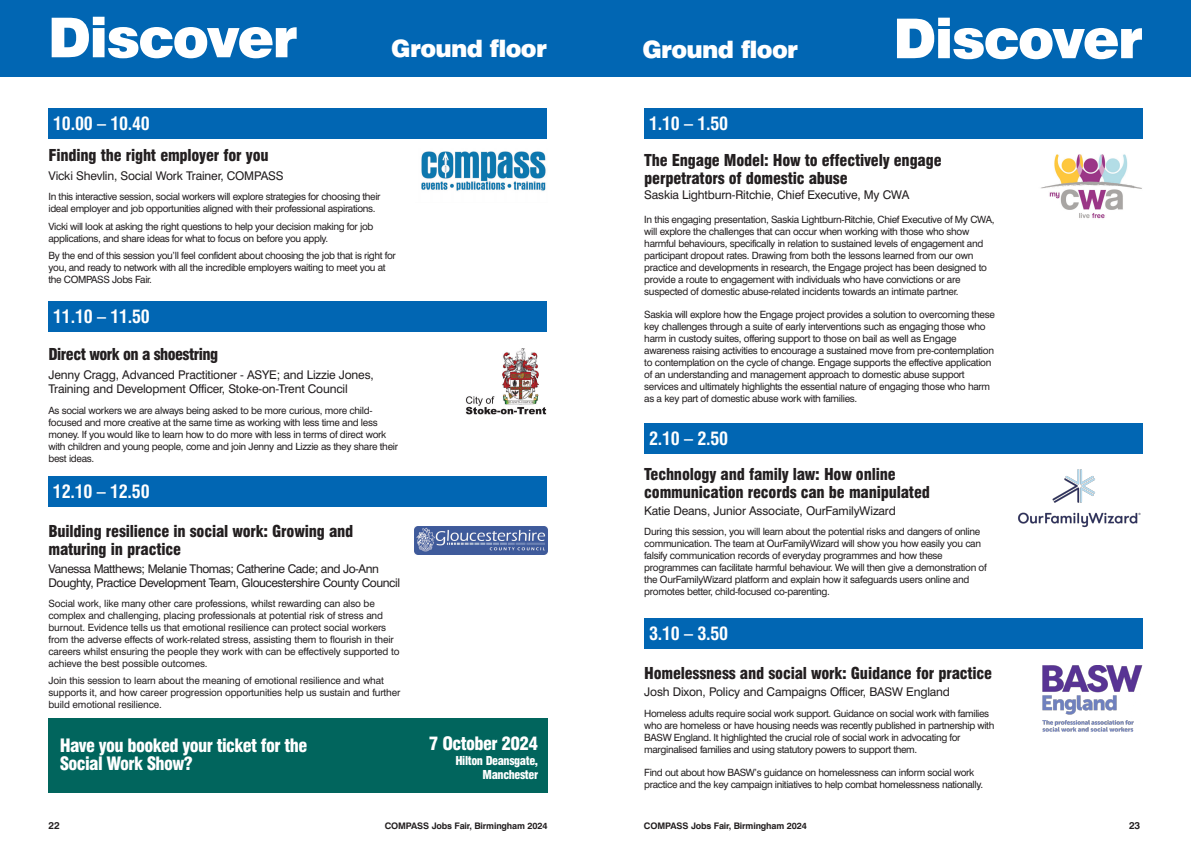
<style>
.page{position:relative;width:1191px;height:842px;background:#fff}
.page>*{position:absolute;margin:0;border:0;box-sizing:border-box;transform-origin:0 0}
.t1{font:900 55px "Swiss 721 BT";letter-spacing:-.03em;color:#fff}
.t2{font:900 24px "Swiss 721 BT";letter-spacing:-.03em;color:#fff}
.t3{font:700 condensed 18px "Swiss 721 BT";letter-spacing:-.01em;color:#fff}
.t4{font:900 condensed 18px/18px "Swiss 721 BT";letter-spacing:-.035em;color:#fff}
.t5{font:900 condensed 16px/18px "Swiss 721 BT";letter-spacing:-.015em;color:#231f20}
.t6{font:900 condensed 16px "Swiss 721 BT";letter-spacing:-.035em;color:#231f20}
.t7{font:12px/14px "Swiss 721 BT";letter-spacing:-.015em;color:#231f20}
.t8{font:12px/14px "Swiss 721 BT";letter-spacing:-.035em;color:#231f20}
.t9{font:900 condensed 12px/14.6px "Swiss 721 BT";letter-spacing:-.035em;color:#fff;text-align:right}
.t10{font:10px/12px "Swiss 721 BT";letter-spacing:-.03em;color:#231f20}
.t11{font:700 10px "Swiss 721 BT";color:#231f20}
.t12{font:700 9px "Swiss 721 BT";letter-spacing:-.015em;color:#231f20}
</style>
<div class="page">
<div style="left:0;top:0;width:1191px;height:77px;background:#0166b3"></div>
<div style="left:48px;top:109px;width:499px;height:30px;background:#0166b3"></div>
<div style="left:48px;top:302px;width:499px;height:30px;background:#0166b3"></div>
<div style="left:644px;top:109px;width:498px;height:30px;background:#0166b3"></div>
<div style="left:644px;top:424px;width:498px;height:30px;background:#0166b3"></div>
<div style="left:48px;top:476px;width:498px;height:30px;background:#0166b3"></div>
<img style="left:421px;top:151px;width:125px;height:40px">
<img style="left:415px;top:526px;width:133px;height:29px">
<img style="left:465px;top:349px;width:82px;height:66px">
<img style="left:1041px;top:154px;width:101px;height:65px">
<div style="left:644px;top:619px;width:498px;height:30px;background:#0166b3"></div>
<img style="left:1018px;top:469px;width:123px;height:59px">
<img style="left:1043px;top:666px;width:99px;height:65px">
<div style="left:48px;top:718px;width:499px;height:75px;background:#01655d"></div>
<p class="t1" style="left:48px;top:18px;width:251px">Discover</p>
<p class="t3" style="left:53px;top:117px;width:98px">10.00 – 10.40</p>
<p class="t2" style="left:391px;top:40px;width:157px">Ground floor</p>
<p class="t2" style="left:642px;top:41px;width:157px">Ground floor</p>
<p class="t3" style="left:649px;top:117px;width:81px">1.10 – 1.50</p>
<p class="t1" style="left:893px;top:19px;width:251px">Discover</p>
<p class="t5" style="left:48px;top:147px;width:222px">Finding the right employer for you</p>
<p class="t7" style="left:48px;top:170px;width:237px">Vicki Shevlin, Social Work Trainer, COMPASS</p>
<p class="t10" style="left:48px;top:192px;width:333px">In this interactive session, social workers will explore strategies for choosing their ideal employer and job opportunities aligned with their professional aspirations.</p>
<p class="t10" style="left:48px;top:221px;width:326px">Vicki will look at asking the right questions to help your decision making for job applications, and share ideas for what to focus on before you apply.</p>
<p class="t10" style="left:48px;top:251px;width:349px">By the end of this session you’ll feel confident about choosing the job that is right for you, and ready to network with all the incredible employers waiting to meet you at the COMPASS Jobs Fair.</p>
<p class="t3" style="left:53px;top:310px;width:98px">11.10 – 11.50</p>
<p class="t6" style="left:48px;top:348px;width:171px">Direct work on a shoestring</p>
<p class="t7" style="left:48px;top:369px;width:327px">Jenny Cragg, Advanced Practitioner - ASYE; and Lizzie Jones,<br>Training and Development Officer, Stoke-on-Trent Council</p>
<p class="t10" style="left:48px;top:405px;width:351px">As social workers we are always being asked to be more curious, more child&shy;focused and more creative at the same time as working with less time and less money. If you would like to learn how to do more with less in terms of direct work with children and young people, come and join Jenny and Lizzie as they share their best ideas.</p>
<p class="t3" style="left:53px;top:484px;width:98px">12.10 – 12.50</p>
<p class="t5" style="left:48px;top:523px;width:306px">Building resilience in social work: Growing and maturing in practice</p>
<p class="t8" style="left:48px;top:563px;width:353px">Vanessa Matthews; Melanie Thomas; Catherine Cade; and Jo-Ann<br>Doughty, Practice Development Team, Gloucestershire County Council</p>
<p class="t10" style="left:48px;top:599px;width:352px">Social work, like many other care professions, whilst rewarding can also be complex and challenging, placing professionals at potential risk of stress and burnout. Evidence tells us that emotional resilience can protect social workers from the adverse effects of work-related stress, assisting them to flourish in their careers whilst ensuring the people they work with can be effectively supported to achieve the best possible outcomes.</p>
<p class="t10" style="left:48px;top:675px;width:353px">Join this session to learn about the meaning of emotional resilience and what supports it, and how career progression opportunities help us sustain and further build emotional resilience.</p>
<p class="t4" style="left:60px;top:738px;width:249px">Have you booked your ticket for the<br>Social Work Show?</p>
<p class="t4" style="left:429px;top:736px;width:111px">7 October 2024</p>
<p class="t9" style="left:455px;top:754px;width:84px">Hilton Deansgate,<br>Manchester</p>
<p class="t5" style="left:644px;top:152px;width:299px">The Engage Model: How to effectively engage perpetrators of domestic abuse</p>
<p class="t7" style="left:644px;top:189px;width:266px">Saskia Lightburn-Ritchie, Chief Executive, My CWA</p>
<p class="t10" style="left:644px;top:214px;width:352px">In this engaging presentation, Saskia Lightburn-Ritchie, Chief Executive of My CWA, will explore the challenges that can occur when working with those who show harmful behaviours, specifically in relation to sustained levels of engagement and participant dropout rates. Drawing from both the lessons learned from our own practice and developments in research, the Engage project has been designed to provide a route to engagement with individuals who have convictions or are suspected of domestic abuse-related incidents towards an intimate partner.</p>
<p class="t10" style="left:644px;top:310px;width:352px">Saskia will explore how the Engage project provides a solution to overcoming these key challenges through a suite of early interventions such as engaging those who harm in custody suites, offering support to those on bail as well as Engage awareness raising activities to encourage a sustained move from pre-contemplation to contemplation on the cycle of change. Engage supports the effective application of an understanding and management approach to domestic abuse support services and ultimately highlights the essential nature of engaging those who harm as a key part of domestic abuse work with families.</p>
<p class="t3" style="left:649px;top:432px;width:81px">2.10 – 2.50</p>
<p class="t5" style="left:644px;top:466px;width:287px">Technology and family law: How online communication records can be manipulated</p>
<p class="t7" style="left:644px;top:505px;width:253px">Katie Deans, Junior Associate, OurFamilyWizard</p>
<p class="t10" style="left:644px;top:527px;width:344px">During this session, you will learn about the potential risks and dangers of online communication. The team at OurFamilyWizard will show you how easily you can falsify communication records of everyday programmes and how these programmes can facilitate harmful behaviour. We will then give a demonstration of the OurFamilyWizard platform and explain how it safeguards users online and promotes better, child-focused co-parenting.</p>
<p class="t3" style="left:649px;top:627px;width:81px">3.10 – 3.50</p>
<p class="t5" style="left:644px;top:665px;width:349px">Homelessness and social work: Guidance for practice</p>
<p class="t7" style="left:644px;top:686px;width:307px">Josh Dixon, Policy and Campaigns Officer, BASW England</p>
<p class="t10" style="left:644px;top:708px;width:352px">Homeless adults require social work support. Guidance on social work with families who are homeless or have housing needs was recently published in partnership with BASW England. It highlighted the crucial role of social work in advocating for marginalised families and using statutory powers to support them.</p>
<p class="t10" style="left:644px;top:768px;width:340px">Find out about how BASW’s guidance on homelessness can inform social work practice and the key campaign initiatives to help combat homelessness nationally.</p>
<p class="t11" style="left:48px;top:822px;width:13px">22</p>
<p class="t12" style="left:385px;top:822px;width:164px">COMPASS Jobs Fair, Birmingham 2024</p>
<p class="t12" style="left:644px;top:822px;width:164px">COMPASS Jobs Fair, Birmingham 2024</p>
<p class="t11" style="left:1129px;top:822px;width:13px">23</p>
</div>
